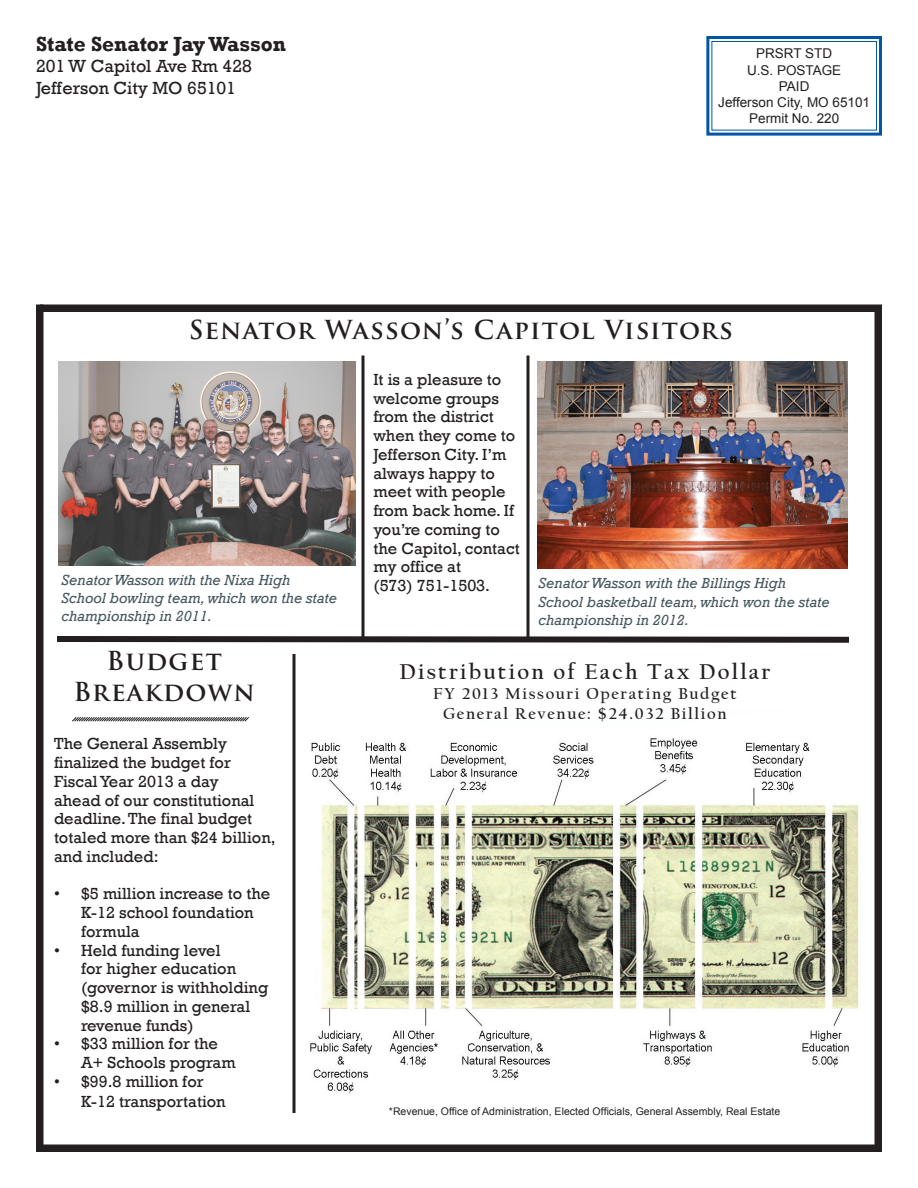
<style>
.page{position:relative;width:918px;height:1188px;background:#fff}
.page>*{position:absolute;margin:0;border:0;box-sizing:border-box;transform-origin:0 0}
.t1{font:700 25.5px/30.6px "Trajan Pro";letter-spacing:.05em;color:#231f20;text-align:center}
.t2{font:700 22.5px "Californian FB";letter-spacing:.1em;color:#231f20}
.t3{font:700 21px "Rockwell";color:#231f20}
.t4{font:18px/21.6px "Rockwell";color:#231f20}
.t5{font:16.5px/18.8px "Rockwell";color:#231f20}
.t6{font:700 16.5px "Californian FB";letter-spacing:.1em;color:#231f20}
.t7{font:italic 15px/18px "Rockwell";color:#45575e}
.t8{font:13.5px "Arial";color:#231f20}
.t9{font:10.5px "Arial";color:#231f20}
</style>
<div class="page">
<img style="left:310px;top:738px;width:549px;height:356px">
<div style="left:36px;top:1144px;width:843px;height:8px;background:#231f20"></div>
<div style="left:36px;top:304px;width:8px;height:848px;background:#231f20"></div>
<svg style="left:292px;top:654px;width:4px;height:459px;background:#595657"></svg>
<div style="left:874px;top:312px;width:8px;height:840px;background:#231f20"></div>
<svg style="left:72px;top:717px;width:177px;height:5px"></svg>
<svg style="left:57px;top:633px;width:792px;height:10px"></svg>
<div style="left:40px;top:304px;width:842px;height:8px;background:#231f20"></div>
<img style="left:59px;top:362px;width:296px;height:203px">
<img style="left:537px;top:362px;width:311px;height:207px">
<hr style="left:362px;top:356px;width:2px;height:282px;background:#231f20">
<svg style="left:526px;top:356px;width:4px;height:282px"></svg>
<svg style="left:706px;top:36px;width:176px;height:100px"></svg>
<div style="left:711px;top:41px;width:166px;height:90px;border:1px solid #0155a5"></div>
<p class="t3" style="left:36px;top:31px;width:252px">State Senator Jay Wasson</p>
<p class="t4" style="left:36px;top:56px;width:217px">201 W Capitol Ave Rm 428<br>Jefferson City MO 65101</p>
<p class="t8" style="left:756px;top:45px;width:78px">PRSRT STD</p>
<p class="t8" style="left:747px;top:61px;width:96px">U.S. POSTAGE</p>
<p class="t8" style="left:779px;top:77px;width:32px">PAID</p>
<p class="t8" style="left:718px;top:93px;width:153px">Jefferson City, MO 65101</p>
<p class="t8" style="left:749px;top:110px;width:92px">Permit No. 220</p>
<p class="t1" style="left:189px;top:314px;width:545px">Senator Wasson’s Capitol Visitors</p>
<p class="t5" style="left:374px;top:370px;width:148px">It is a pleasure to welcome groups from the district when they come to<br>Jefferson City. I’m always happy to meet with people from back home. If you’re coming to the Capitol, contact my office at<br>(573) 751-1503.</p>
<p class="t7" style="left:62px;top:571px;width:277px">Senator Wasson with the Nixa High<br>School bowling team, which won the state championship in 2011.</p>
<p class="t7" style="left:538px;top:574px;width:293px;line-height:18.8px">Senator Wasson with the Billings High<br>School basketball team, which won the state championship in 2012.</p>
<p class="t1" style="left:73px;top:646px;width:183px">Budget<br>Breakdown</p>
<p class="t5" style="left:54px;top:735px;width:178px">The General Assembly finalized the budget for</p>
<p class="t5" style="left:54px;top:772px;width:223px">Fiscal Year 2013 a day<br>ahead of our constitutional deadline. The final budget totaled more than $24 billion, and included:</p>
<p class="t5" style="left:81px;top:885px;width:191px;text-indent:-27px">• $5 million increase to the<br>K-12 school foundation formula</p>
<p class="t5" style="left:81px;top:941px;width:189px;text-indent:-27px">• Held funding level<br>for higher education (governor is withholding $8.9 million in general revenue funds)</p>
<p class="t5" style="left:81px;top:1035px;width:156px;text-indent:-27px">• $33 million for the<br>A+ Schools program</p>
<p class="t5" style="left:81px;top:1072px;width:146px;line-height:19.8px;text-indent:-27px">• $99.8 million for<br>K-12 transportation</p>
<p class="t2" style="left:399px;top:659px;width:372px">Distribution of Each Tax Dollar</p>
<p class="t6" style="left:433px;top:684px;width:305px">FY 2013 Missouri Operating Budget</p>
<p class="t6" style="left:443px;top:704px;width:285px">General Revenue: $24.032 Billion</p>
<p class="t9" style="left:389px;top:1104px;width:393px">*Revenue, Office of Administration, Elected Officials, General Assembly, Real Estate</p>
</div>
